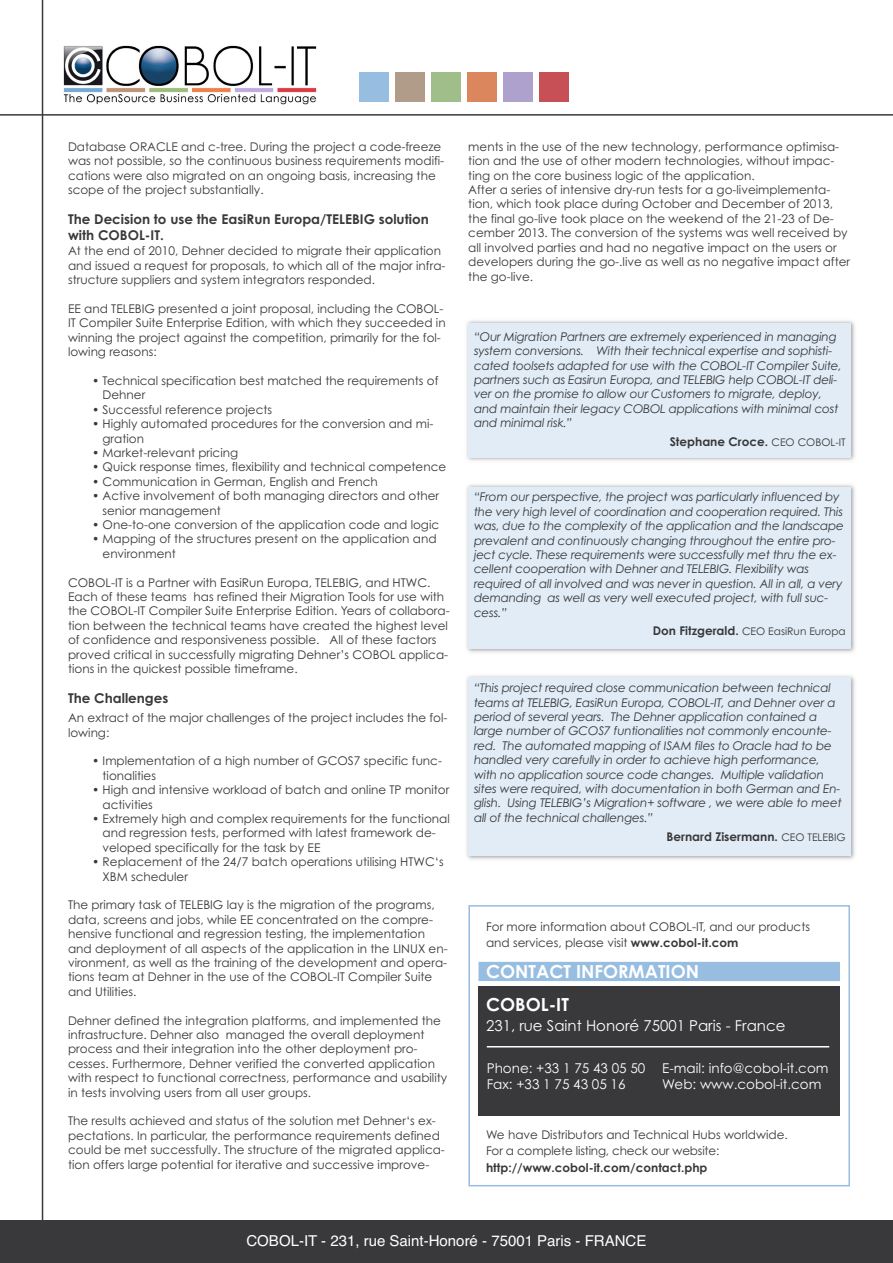
<style>
.page{position:relative;width:893px;height:1263px;background:#fff}
.page>*{position:absolute;margin:0;border:0;box-sizing:border-box;transform-origin:0 0}
.t1{font:700 18px "Century Gothic";color:#fff}
.t2{font:15px "Helvetica";color:#fff}
.t3{font:15px "Century Gothic";color:#fff}
.t4{font:13.5px/16.2px "Century Gothic";color:#fff}
.t5{font:700 13.5px/16.2px "Century Gothic";color:#39383a}
.t6{font:12px/14.4px "Century Gothic";color:#39383a}
.t7{font:italic 12px/14.4px "Century Gothic";letter-spacing:-.015em;color:#39383a}
.t8{font:700 12px "Century Gothic";color:#39383a}
.t9{font:10.5px "Century Gothic";color:#39383a}
.s1{font-weight:400;font-size:10.5px}
.s2{font-weight:700;font-size:12px}
.s3{font-weight:700}
</style>
<div class="page">
<hr style="left:42px;top:0;width:1px;height:1263px;background:#39383a">
<div style="left:0;top:1220px;width:893px;height:43px;background:#39383a"></div>
<hr style="left:0;top:114px;width:893px;height:2px;background:#39383a">
<img style="left:63px;top:45px;width:254px;height:59px">
<div style="left:359px;top:72px;width:30px;height:29px;background:#97bde1"></div>
<div style="left:395px;top:72px;width:30px;height:29px;background:#b09c89"></div>
<div style="left:431px;top:72px;width:30px;height:29px;background:#9fbe8a"></div>
<div style="left:467px;top:72px;width:30px;height:29px;background:#dc865e"></div>
<div style="left:503px;top:72px;width:29px;height:29px;background:#aea1ce"></div>
<div style="left:539px;top:72px;width:29px;height:29px;background:#c65055"></div>
<div style="left:468px;top:905px;width:382px;height:281px;border:2px solid #97bde1"></div>
<div style="left:478px;top:962px;width:362px;height:19px;background:#97bde1"></div>
<div style="left:479px;top:986px;width:361px;height:129px;background:#39383a"></div>
<hr style="left:487px;top:1046px;width:342px;height:1px;background:#fff">
<img style="left:466px;top:320px;width:389px;height:141px">
<div style="left:468px;top:323px;width:382px;height:134px;background:#e1ecf6"></div>
<img style="left:466px;top:484px;width:389px;height:169px">
<div style="left:468px;top:487px;width:382px;height:161px;background:#e1ecf6"></div>
<img style="left:466px;top:675px;width:389px;height:185px">
<div style="left:468px;top:678px;width:382px;height:178px;background:#e1ecf6"></div>
<p class="t6" style="left:68px;top:140px;width:378px">Database ORACLE and c-tree. During the project a code-freeze was not possible, so the continuous business requirements modifi&shy;cations were also migrated on an ongoing basis, increasing the scope of the project substantially.</p>
<p class="t5" style="left:68px;top:211px;width:362px">The Decision to use the EasiRun Europa/TELEBIG solution with COBOL-IT.</p>
<p class="t6" style="left:68px;top:244px;width:379px">At the end of 2010, Dehner decided to migrate their application and issued a request for proposals, to which all of the major infra&shy;structure suppliers and system integrators responded.</p>
<p class="t6" style="left:68px;top:302px;width:379px">EE and TELEBIG presented a joint proposal, including the COBOL-IT Compiler Suite Enterprise Edition, with which they succeeded in winning the project against the competition, primarily for the fol&shy;lowing reasons:</p>
<p class="t6" style="left:103px;top:374px;width:337px;text-indent:-10px">• Technical specification best matched the requirements of<br>Dehner</p>
<p class="t6" style="left:92px;top:402px;width:182px">• Successful reference projects</p>
<p class="t6" style="left:103px;top:417px;width:332px;text-indent:-10px">• Highly automated procedures for the conversion and mi&shy;gration</p>
<p class="t6" style="left:92px;top:446px;width:148px">• Market-relevant pricing</p>
<p class="t6" style="left:92px;top:460px;width:356px">• Quick response times, flexibility and technical competence</p>
<p class="t6" style="left:92px;top:474px;width:287px">• Communication in German, English and French</p>
<p class="t6" style="left:103px;top:489px;width:338px;text-indent:-10px">• Active involvement of both managing directors and other senior management</p>
<p class="t6" style="left:92px;top:518px;width:349px">• One-to-one conversion of the application code and logic</p>
<p class="t6" style="left:103px;top:532px;width:336px;text-indent:-10px">• Mapping of the structures present on the application and environment</p>
<p class="t6" style="left:68px;top:575px;width:383px">COBOL-IT is a Partner with EasiRun Europa, TELEBIG, and HTWC.<br>Each of these teams has refined their Migration Tools for use with the COBOL-IT Compiler Suite Enterprise Edition. Years of collabora&shy;tion between the technical teams have created the highest level of confidence and responsiveness possible. All of these factors proved critical in successfully migrating Dehner’s COBOL applica&shy;tions in the quickest possible timeframe.</p>
<p class="t5" style="left:68px;top:690px;width:102px">The Challenges</p>
<p class="t6" style="left:68px;top:711px;width:381px">An extract of the major challenges of the project includes the fol&shy;lowing:</p>
<p class="t6" style="left:103px;top:754px;width:341px;text-indent:-11px">• Implementation of a high number of GCOS7 specific func&shy;tionalities</p>
<p class="t6" style="left:103px;top:783px;width:348px;text-indent:-10px">• High and intensive workload of batch and online TP monitor activities</p>
<p class="t6" style="left:103px;top:812px;width:349px;text-indent:-10px">• Extremely high and complex requirements for the functional and regression tests, performed with latest framework de&shy;veloped specifically for the task by EE</p>
<p class="t6" style="left:103px;top:855px;width:343px;text-indent:-10px">• Replacement of the 24/7 batch operations utilising HTWC‘s<br>XBM scheduler</p>
<p class="t6" style="left:68px;top:898px;width:381px">The primary task of TELEBIG lay is the migration of the programs, data, screens and jobs, while EE concentrated on the compre&shy;hensive functional and regression testing, the implementation and deployment of all aspects of the application in the LINUX en&shy;vironment, as well as the training of the development and opera&shy;tions team at Dehner in the use of the COBOL-IT Compiler Suite and Utilities.</p>
<p class="t6" style="left:68px;top:1013px;width:381px">Dehner defined the integration platforms, and implemented the infrastructure. Dehner also managed the overall deployment process and their integration into the other deployment pro&shy;cesses. Furthermore, Dehner verified the converted application with respect to functional correctness, performance and usability in tests involving users from all user groups.</p>
<p class="t6" style="left:68px;top:1114px;width:378px">The results achieved and status of the solution met Dehner‘s ex&shy;pectations. In particular, the performance requirements defined could be met successfully. The structure of the migrated applica&shy;tion offers large potential for iterative and successive improve-</p>
<p class="t6" style="left:468px;top:140px;width:383px">ments in the use of the new technology, performance optimisa&shy;tion and the use of other modern technologies, without impac&shy;ting on the core business logic of the application.<br>After a series of intensive dry-run tests for a go-liveimplementa&shy;tion, which took place during October and December of 2013, the final go-live took place on the weekend of the 21-23 of De&shy;cember 2013. The conversion of the systems was well received by all involved parties and had no negative impact on the users or developers during the go-.live as well as no negative impact after the go-live.</p>
<p class="t7" style="left:474px;top:329px;width:369px">“Our Migration Partners are extremely experienced in managing system conversions. With their technical expertise and sophisti&shy;cated toolsets adapted for use with the COBOL-IT Compiler Suite, partners such as Easirun Europa, and TELEBIG help COBOL-IT deli&shy;ver on the promise to allow our Customers to migrate, deploy, and maintain their legacy COBOL applications with minimal cost and minimal risk.”</p>
<p class="t8" style="left:670px;top:435px;width:177px">Stephane Croce. <span class="s1">CEO COBOL-IT</span></p>
<p class="t7" style="left:474px;top:490px;width:372px">“From our perspective, the project was particularly influenced by the very high level of coordination and cooperation required. This was, due to the complexity of the application and the landscape prevalent and continuously changing throughout the entire pro&shy;ject cycle. These requirements were successfully met thru the ex&shy;cellent cooperation with Dehner and TELEBIG. Flexibility was required of all involved and was never in question. All in all, a very demanding as well as very well executed project, with full suc&shy;cess.”</p>
<p class="t9" style="left:653px;top:625px;width:194px"><span class="s2">Don Fitzgerald.</span> CEO EasiRun Europa</p>
<p class="t7" style="left:474px;top:681px;width:369px">“This project required close communication between technical teams at TELEBIG, EasiRun Europa, COBOL-IT, and Dehner over a period of several years. The Dehner application contained a large number of GCOS7 funtionalities not commonly encounte&shy;red. The automated mapping of ISAM files to Oracle had to be handled very carefully in order to achieve high performance, with no application source code changes. Multiple validation sites were required, with documentation in both German and En&shy;glish. Using TELEBIG’s Migration+ software , we were able to meet all of the technical challenges.”</p>
<p class="t8" style="left:667px;top:829px;width:181px">Bernard Zisermann. <span class="s1">CEO TELEBIG</span></p>
<p class="t6" style="left:486px;top:918px;width:326px;line-height:16.5px">For more information about COBOL-IT, and our products and services, please visit <span class="s3">www.cobol-it.com</span></p>
<h1 class="t1" style="left:486px;top:961px;width:215px">CONTACT INFORMATION</h1>
<h1 class="t1" style="left:486px;top:995px;width:84px">COBOL-IT</h1>
<p class="t3" style="left:486px;top:1017px;width:301px">231, rue Saint Honoré 75001 Paris - France</p>
<p class="t4" style="left:487px;top:1060px;width:160px">Phone: +33 1 75 43 05 50<br>Fax: +33 1 75 43 05 16</p>
<p class="t4" style="left:662px;top:1060px;width:168px">E-mail: info@cobol-it.com<br>Web: www.cobol-it.com</p>
<p class="t6" style="left:486px;top:1126px;width:303px;line-height:16.5px">We have Distributors and Technical Hubs worldwide.<br>For a complete listing, check our website:</p>
<p class="t8" style="left:486px;top:1161px;width:223px">http://www.cobol-it.com/contact.php</p>
<p class="t2" style="left:246px;top:1232px;width:401px">COBOL-IT - 231, rue Saint-Honoré - 75001 Paris - FRANCE</p>
</div>
